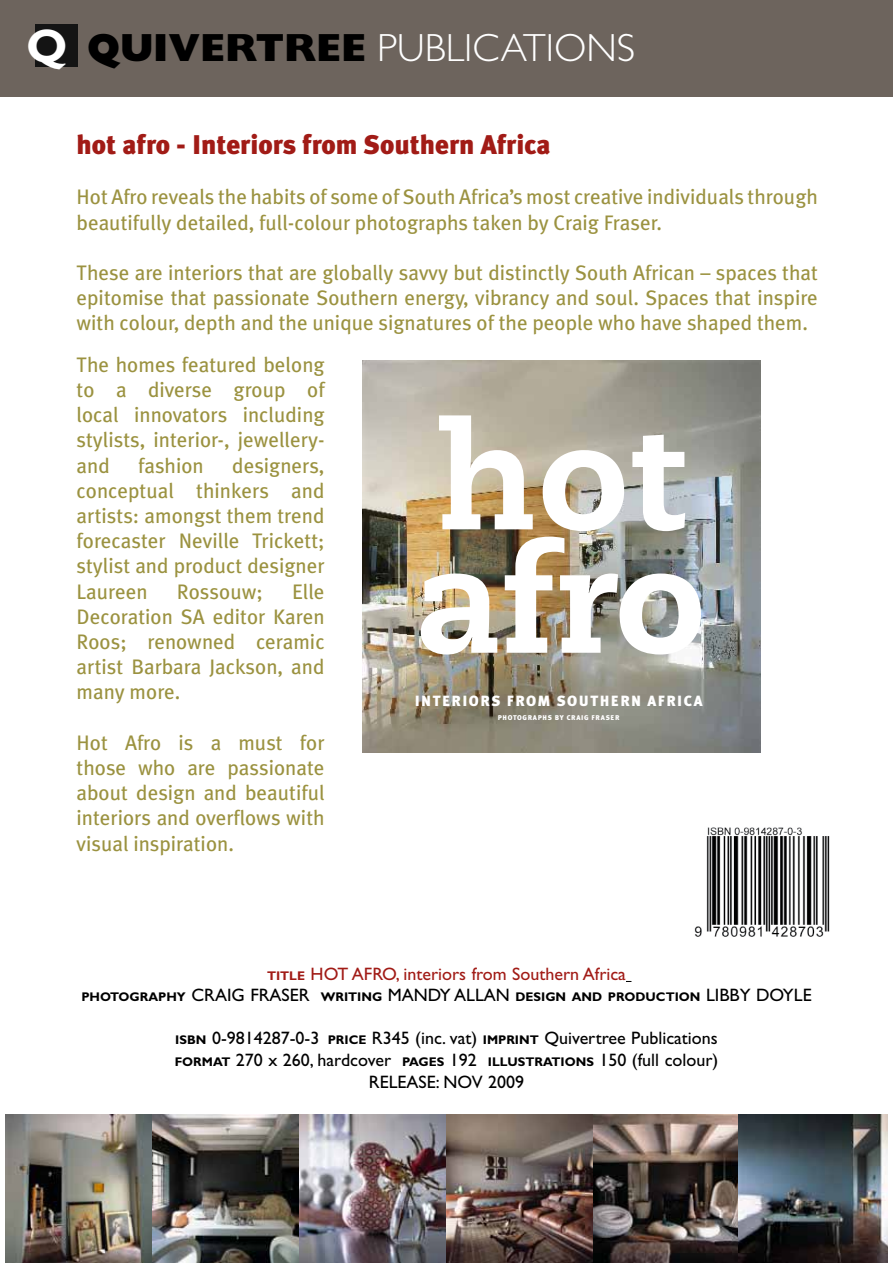
<style>
.page{position:relative;width:893px;height:1263px;background:#fff}
.page>*{position:absolute;margin:0;border:0;box-sizing:border-box;transform-origin:0 0}
.t1{font:800 148.2px/123.4px "Caecilia";color:#fff}
.t2{font:300 39.45px "Gill Sans";color:#fff}
.t3{font:900 27px "Meta Plus";color:#a11b16}
.t4{font:21px/25.2px "Meta Plus";color:#9b9240;text-align:justify}
.t5{font:18px/21.6px "Gill Sans";color:#000;text-align:center}
.t6{font:18px "Gill Sans";color:#a11b16}
.t7{font:900 14.85px "Meta Plus";letter-spacing:.1em;color:#fff}
.t8{font:700 12.6px "Gill Sans";color:#000}
.t9{font:900 6.9px "Meta Plus";letter-spacing:.1em;color:#fff}
.s1{font-weight:700;font-size:47.25px}
.s2{font-weight:800;color:#000}
.s3{font-weight:700;font-size:12.6px}
.s4{font-weight:400;font-size:18px}
</style>
<div class="page">
<div style="left:0;top:0;width:893px;height:96px;background:#6d645d"></div>
<div style="left:35px;top:24px;width:42px;height:43px;background:#141414"></div>
<img style="left:694px;top:827px;width:136px;height:110px">
<img style="left:6px;top:1114px;width:294px;height:149px">
<img style="left:300px;top:1114px;width:146px;height:149px">
<img style="left:446px;top:1114px;width:147px;height:149px">
<img style="left:593px;top:1114px;width:145px;height:149px">
<img style="left:738px;top:1114px;width:150px;height:149px">
<img style="left:362px;top:360px;width:398px;height:392px">
<h2 class="t2" style="left:26px;top:25px;width:611px"><span class="s1">Q</span> <span class="s2">QUIVERTREE</span> PUBLICATIONS</h2>
<p class="t3" style="left:77px;top:129px;width:475px">HOT AFRO - INTERIORS FROM SOUTHERN AFRICA</p>
<p class="t4" style="left:77px;top:184px;width:743px">Hot Afro reveals the habits of some of South Africa’s most creative individuals through beautifully detailed, full-colour photographs taken by Craig Fraser.</p>
<p class="t4" style="left:77px;top:260px;width:743px">These are interiors that are globally savvy but distinctly South African – spaces that epitomise that passionate Southern energy, vibrancy and soul. Spaces that inspire with colour, depth and the unique signatures of the people who have shaped them.</p>
<p class="t4" style="left:77px;top:352px;width:250px">The homes featured belong to a diverse group of local innovators including stylists, interior-, jewellery&shy;and</p>
<h1 class="t1" style="left:414px;top:416px;width:293px">hot afro</h1>
<p class="t4" style="left:77px;top:452px;width:250px;text-indent:156px">designers, conceptual thinkers and artists: amongst them trend forecaster Neville Trickett; stylist and product designer Laureen</p>
<p class="t4" style="left:138px;top:452px;width:67px">fashion</p>
<p class="t4" style="left:77px;top:578px;width:250px;text-indent:215px">Elle Decoration SA editor Karen Roos; renowned ceramic artist Barbara Jackson, and many more.</p>
<p class="t4" style="left:77px;top:730px;width:250px">Hot Afro is a must for those who are passionate about design and beautiful interiors and overflows with visual inspiration.</p>
<p class="t4" style="left:177px;top:578px;width:88px">Rossouw;</p>
<p class="t7" style="left:415px;top:692px;width:288px">INTERIORS FROM SOUTHERN AFRICA</p>
<p class="t9" style="left:498px;top:714px;width:123px">PHOTOGRAPHS BY CRAIG FRAS ER</p>
<p class="t6" style="left:267px;top:963px;width:360px"><span class="s3">TITLE</span> HOT AFRO, interiors from Southern Africa</p>
<p class="t8" style="left:81px;top:989px;width:732px">PHOTOGRAPHY <span class="s4">Craig Fraser</span> WRITING <span class="s4">mandy allan</span> DESIGN AND PRODUCTION <span class="s4">Libby Doyle</span></p>
<p class="t5" style="left:175px;top:1028px;width:545px"><span class="s3">ISBN</span> 0-9814287-0-3 <span class="s3">PRICE</span> R345 (inc. vat) <span class="s3">IMPRINT</span> Quivertree Publications<br><span class="s3">FORMAT</span> 270 x 260, hardcover <span class="s3">PAGES</span> 192 <span class="s3">ILLUSTRATIONS</span> 150 (full colour)<br>RELEASE: NOV 2009</p>
</div>
